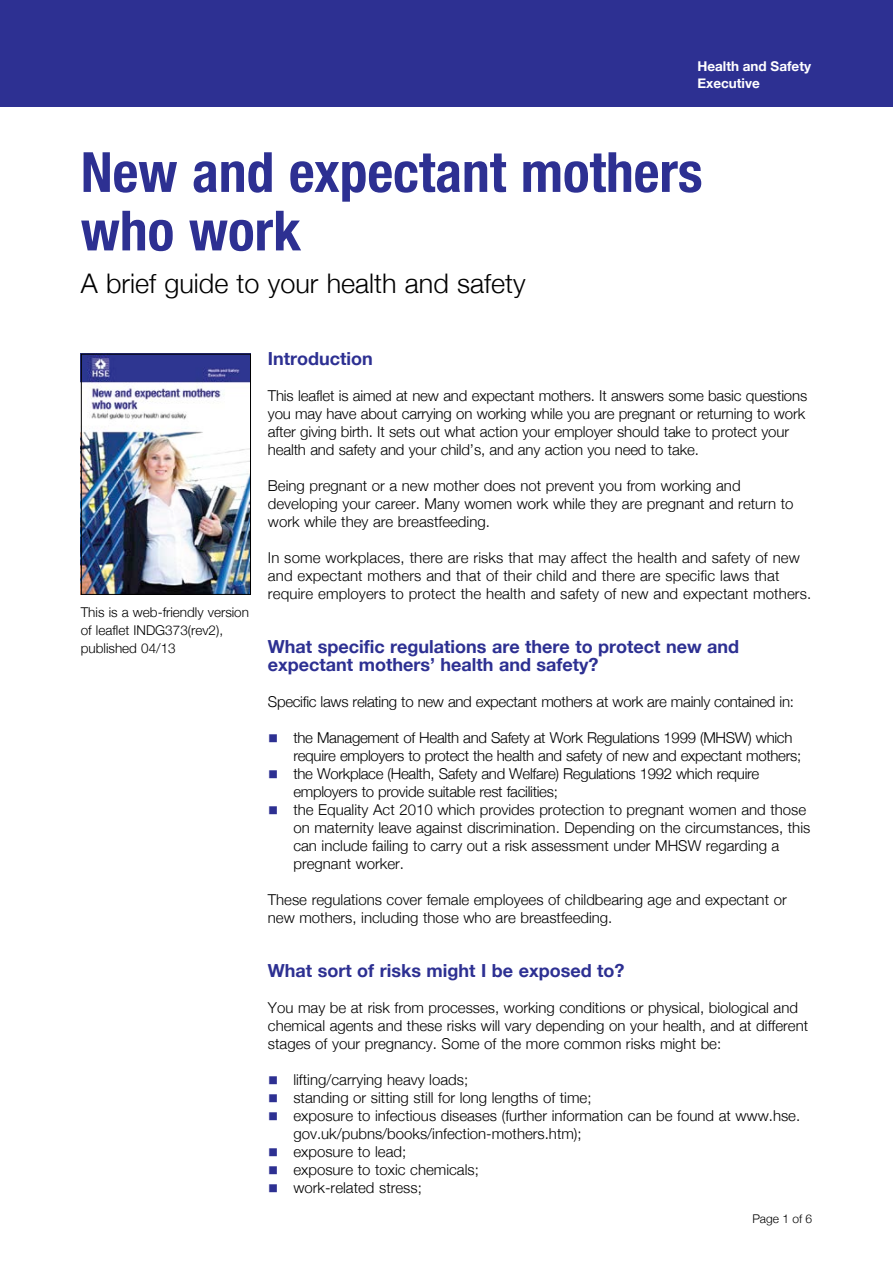
<style>
.page{position:relative;width:893px;height:1263px;background:#fff}
.page>*{position:absolute;margin:0;border:0;box-sizing:border-box;transform-origin:0 0}
.H__title_A4{font:700 condensed 55.5px/58.5px "Helvetica Neue";color:#2d3092}
.H6__subtitle_A4{font:300 27px "Helvetica Neue";color:#000}
.H2__A_head{font:700 18px/18px "Helvetica Neue";color:#2d3092}
.P__bodytext{font:300 15px/18px "Helvetica Neue";color:#000}
.P__bodytext-2{font:300 15px/18px "Helvetica Neue";letter-spacing:-.02em;color:#000}
.H6__figure_text{font:300 13.5px/18px "Helvetica Neue";color:#000}
.t1{font:700 13.5px/16.5px "Helvetica Neue";color:#fff}
.t2{font:300 12px "Helvetica Neue";color:#000}
.s1{font-family:"Arial Unicode MS";font-weight:400;font-size:18px;color:#2d3092}
</style>
<div class="page">
<div style="left:0;top:0;width:893px;height:106px;background:#2d3092"></div>
<img style="left:83px;top:356px;width:166px;height:237px">
<div style="left:81px;top:354px;width:170px;height:241px;border:1px solid #000"></div>
<p class="t1" style="left:697px;top:58px;width:115px">Health and Safety<br>Executive</p>
<p class="H__title_A4" style="left:81px;top:142px;width:623px">New and expectant mothers who work</p>
<h6 class="H6__subtitle_A4" style="left:81px;top:262px;width:446px">A brief guide to your health and safety</h6>
<p class="H6__figure_text" style="left:81px;top:602px;width:170px">This is a web-friendly version of leaflet INDG373(rev2), published 04/13</p>
<h2 class="H2__A_head" style="left:268px;top:350px;width:106px">Introduction</h2>
<p class="P__bodytext" style="left:268px;top:386px;width:541px">This leaflet is aimed at new and expectant mothers. It answers some basic questions you may have about carrying on working while you are pregnant or returning to work after giving birth. It sets out what action your employer should take to protect your health and safety and your child’s, and any action you need to take.</p>
<p class="P__bodytext" style="left:268px;top:476px;width:527px">Being pregnant or a new mother does not prevent you from working and developing your career. Many women work while they are pregnant and return to work while they are breastfeeding.</p>
<p class="P__bodytext" style="left:268px;top:548px;width:545px">In some workplaces, there are risks that may affect the health and safety of new and expectant mothers and that of their child and there are specific laws that require employers to protect the health and safety of new and expectant mothers.</p>
<h2 class="H2__A_head" style="left:268px;top:638px;width:473px">What specific regulations are there to protect new and expectant mothers’ health and safety?</h2>
<p class="P__bodytext-2" style="left:268px;top:692px;width:527px">Specific laws relating to new and expectant mothers at work are mainly contained in:</p>
<p class="P__bodytext-2" style="left:293px;top:728px;width:509px;text-indent:-26px"><span class="s1">■</span> the Management of Health and Safety at Work Regulations 1999 (MHSW) which require employers to protect the health and safety of new and expectant mothers;</p>
<p class="P__bodytext-2" style="left:293px;top:764px;width:467px;text-indent:-26px"><span class="s1">■</span> the Workplace (Health, Safety and Welfare) Regulations 1992 which require employers to provide suitable rest facilities;</p>
<p class="P__bodytext" style="left:293px;top:800px;width:518px;text-indent:-26px"><span class="s1">■</span> the Equality Act 2010 which provides protection to pregnant women and those on maternity leave against discrimination. Depending on the circumstances, this can include failing to carry out a risk assessment under MHSW regarding a pregnant worker.</p>
<p class="P__bodytext" style="left:268px;top:890px;width:520px">These regulations cover female employees of childbearing age and expectant or new mothers, including those who are breastfeeding.</p>
<h2 class="H2__A_head" style="left:268px;top:962px;width:358px">What sort of risks might I be exposed to?</h2>
<p class="P__bodytext" style="left:268px;top:998px;width:542px">You may be at risk from processes, working conditions or physical, biological and chemical agents and these risks will vary depending on your health, and at different stages of your pregnancy. Some of the more common risks might be:</p>
<p class="P__bodytext" style="left:268px;top:1070px;width:202px"><span class="s1">■</span> lifting/carrying heavy loads;</p>
<p class="P__bodytext" style="left:268px;top:1088px;width:325px"><span class="s1">■</span> standing or sitting still for long lengths of time;</p>
<p class="P__bodytext" style="left:293px;top:1106px;width:508px;text-indent:-26px"><span class="s1">■</span> exposure to infectious diseases (further information can be found at www.hse. gov.uk/pubns/books/infection-mothers.htm);</p>
<p class="P__bodytext" style="left:268px;top:1142px;width:140px"><span class="s1">■</span> exposure to lead;</p>
<p class="P__bodytext" style="left:268px;top:1160px;width:212px"><span class="s1">■</span> exposure to toxic chemicals;</p>
<p class="P__bodytext" style="left:268px;top:1178px;width:156px"><span class="s1">■</span> work-related stress;</p>
<p class="t2" style="left:752px;top:1208px;width:61px">Page 1 of 6</p>
</div>
